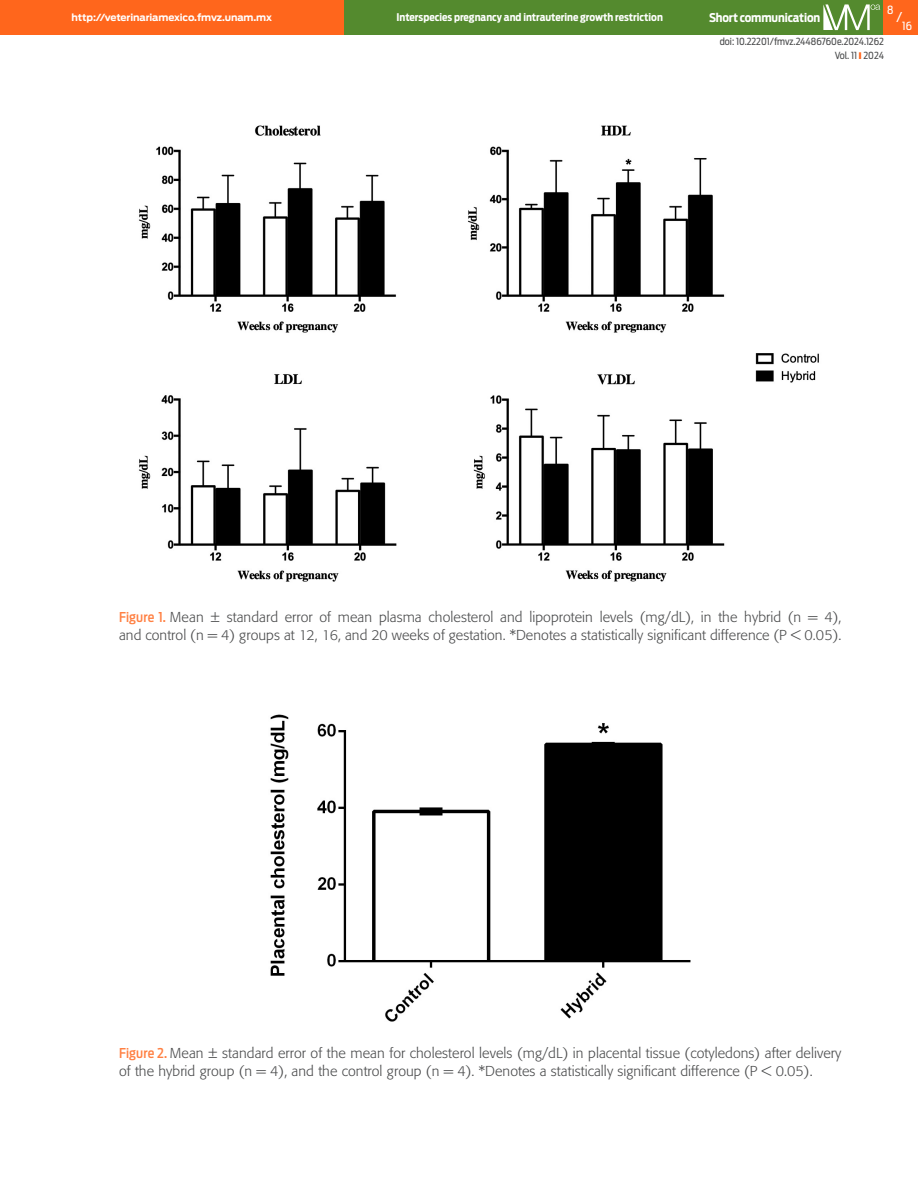
<style>
.page{position:relative;width:918px;height:1188px;background:#fff}
.page>*{position:absolute;margin:0;border:0;box-sizing:border-box;transform-origin:0 0}
._07_figura_pie{font:300 14.25px/18px "Formata";letter-spacing:.005em;color:#4b4c4d}
.t1{font:13.5px "Antenna Cond";color:#fff}
.t2{font:700 12px "Antenna Cond";letter-spacing:-.01em;color:#fff}
.t3{font:11.25px "Antenna Cond";color:#fff}
.t4{font:700 10.5px "Antenna Cond";color:#fff}
.t5{font:9.75px/13.8px "Antenna Cond";color:#4b4c4d;text-align:right}
.t6{font:700 9.75px "Antenna";letter-spacing:-.01em;color:#fff}
.s1{font-family:"Antenna Cond";font-weight:500;font-size:13.5px;color:#ff8042}
</style>
<div class="page">
<div style="left:344px;top:0;width:543px;height:34px;background:#548a2e"></div>
<svg style="left:823px;top:4px;width:57px;height:26px"></svg>
<div style="left:884px;top:0;width:34px;height:34px;background:#ff661c"></div>
<div style="left:0;top:0;width:344px;height:34px;background:#ff661c"></div>
<img style="left:139px;top:125px;width:680px;height:457px">
<img style="left:270px;top:714px;width:421px;height:308px">
<p class="t6" style="left:72px;top:12px;width:202px">http://veterinariamexico.fmvz.unam.mx</p>
<p class="t3" style="left:887px;top:3px;width:8px">8</p>
<p class="t1" style="left:897px;top:9px;width:7px">/</p>
<p class="t4" style="left:396px;top:11px;width:268px">Interspecies pregnancy and intrauterine growth restriction</p>
<p class="t2" style="left:709px;top:10px;width:113px">Short communication</p>
<p class="t5" style="left:720px;top:35px;width:166px">doi: 10.22201/fmvz.24486760e.2024.1262<br>Vol. 11 2024</p>
<p class="t3" style="left:902px;top:19px;width:11px">16</p>
<p class="_07_figura_pie" style="left:119px;top:608px;width:724px"><span class="s1">Figure 1.</span> Mean ± standard error of mean plasma cholesterol and lipoprotein levels (mg/dL), in the hybrid (n = 4), and control (n = 4) groups at 12, 16, and 20 weeks of gestation. *Denotes a statistically significant difference (P &lt; 0.05).</p>
<p class="_07_figura_pie" style="left:119px;top:1044px;width:724px"><span class="s1">Figure 2.</span> Mean ± standard error of the mean for cholesterol levels (mg/dL) in placental tissue (cotyledons) after delivery of the hybrid group (n = 4), and the control group (n = 4). *Denotes a statistically significant difference (P &lt; 0.05).</p>
</div>
